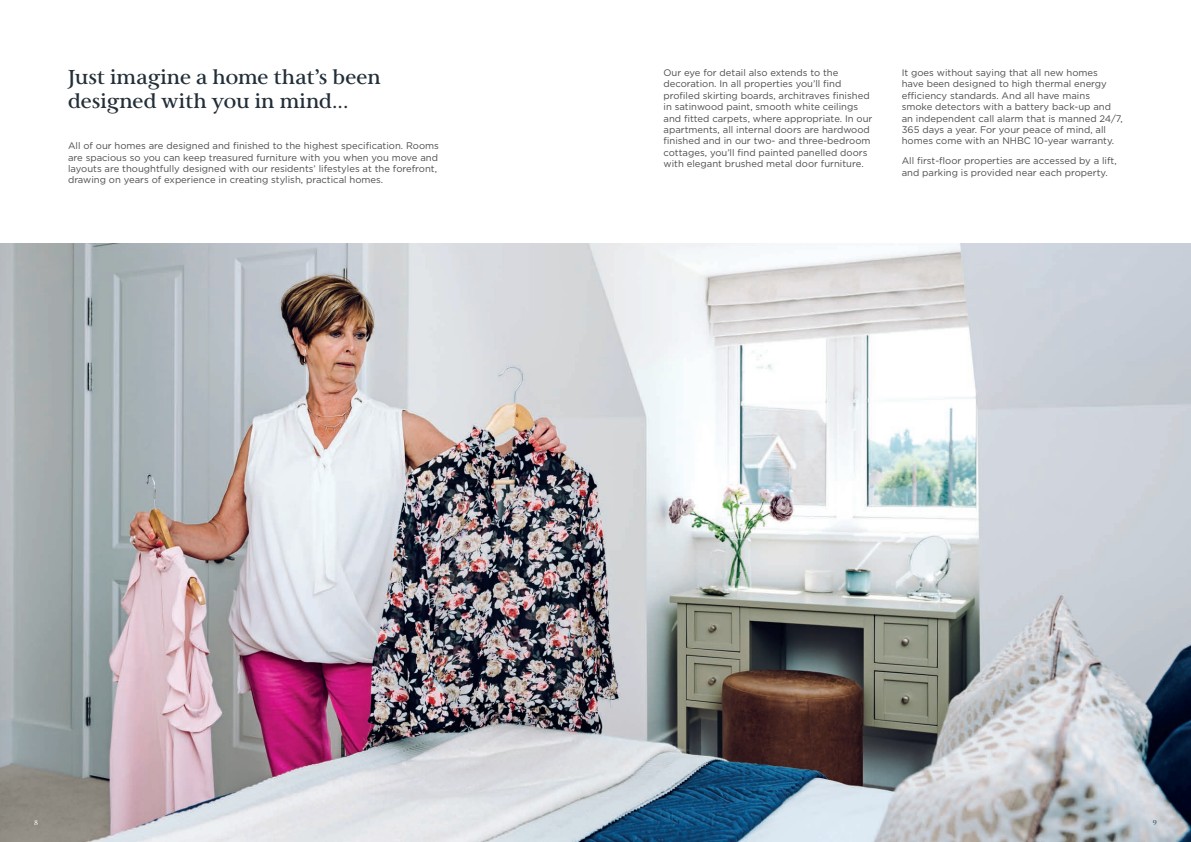
<style>
.page{position:relative;width:1191px;height:842px;background:#fff}
.page>*{position:absolute;margin:0;border:0;box-sizing:border-box;transform-origin:0 0}
.t1{font:500 20px/24px "Carrig Pro";color:#222e38}
.t2{font:9.5px/11.4px "Gotham";color:#4b4c4d}
.t3{font:7px "Carrig Pro";color:#fff}
.t4{font:7px "Carrig Pro";color:#4b4c4d}
</style>
<div class="page">
<img style="left:0;top:244px;width:1191px;height:598px">
<h1 class="t1" style="left:68px;top:65px;width:314px">Just imagine a home that’s been designed with you in mind...</h1>
<p class="t2" style="left:68px;top:140px;width:372px">All of our homes are designed and finished to the highest specification. Rooms are spacious so you can keep treasured furniture with you when you move and layouts are thoughtfully designed with our residents’ lifestyles at the forefront, drawing on years of experience in creating stylish, practical homes.</p>
<p class="t2" style="left:663px;top:67px;width:210px">Our eye for detail also extends to the decoration. In all properties you’ll find profiled skirting boards, architraves finished in satinwood paint, smooth white ceilings and fitted carpets, where appropriate. In our apartments, all internal doors are hardwood finished and in our two- and three-bedroom cottages, you’ll find painted panelled doors with elegant brushed metal door furniture.</p>
<p class="t2" style="left:901px;top:67px;width:223px">It goes without saying that all new homes<br>have been designed to high thermal energy efficiency standards. And all have mains smoke detectors with a battery back-up and an independent call alarm that is manned 24/7, 365 days a year. For your peace of mind, all homes come with an NHBC 10-year warranty.</p>
<p class="t2" style="left:901px;top:155px;width:216px">All first-floor properties are accessed by a lift, and parking is provided near each property.</p>
<p class="t3" style="left:34px;top:817px;width:5px">8</p>
<p class="t4" style="left:1152px;top:817px;width:6px">9</p>
</div>
